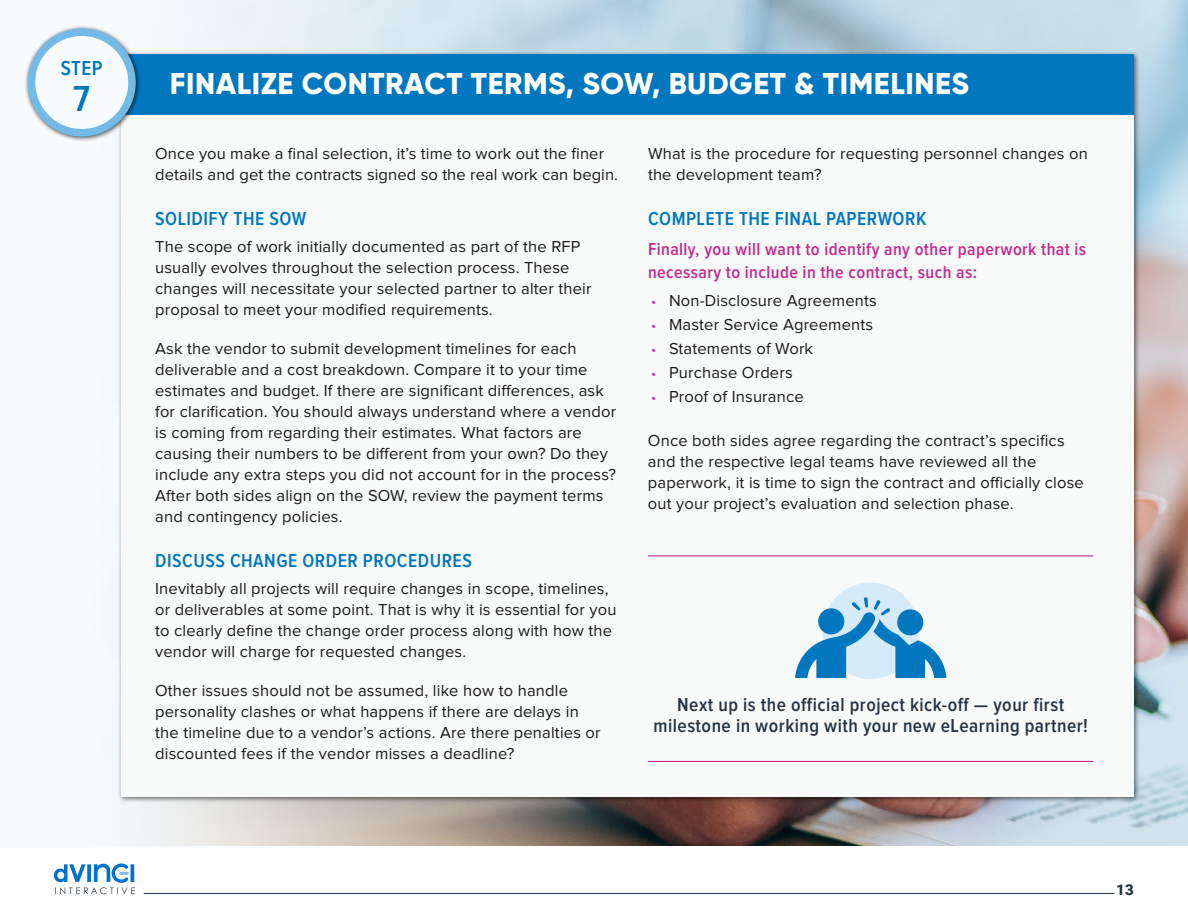
<style>
.page{position:relative;width:1188px;height:918px;background:#fff}
.page>*{position:absolute;margin:0;border:0;box-sizing:border-box;transform-origin:0 0}
.t1{font:600 37.5px "Proxima Nova Cond";color:#0077be}
.t2{font:800 30px "Gilroy";letter-spacing:.02em;color:#fff}
.t3{font:600 21px "Proxima Nova Cond";color:#0077be}
.t4{font:600 19.5px/21px "Proxima Nova Cond";letter-spacing:.025em;color:#243444;text-align:center}
.t5{font:600 19.5px "Proxima Nova Cond";letter-spacing:.025em;color:#0077be}
.t6{font:600 18px/22.5px "Proxima Nova Cond";letter-spacing:.025em;color:#c22a90}
.t7{font:16.5px/21px "Proxima Nova";letter-spacing:.01em;color:#1a1a1a}
.t8{font:900 15px "Roboto";color:#243444}
.s1{font-size:15px;color:#c83f9c}
</style>
<div class="page">
<hr style="left:144px;top:893px;width:970px;height:1px;background:#243444">
<svg style="left:54px;top:864px;width:81px;height:30px"></svg>
<img style="left:648px;top:0;width:540px;height:846px">
<svg style="left:100px;top:0;width:548px;height:846px"></svg>
<div style="left:118px;top:51px;width:1022px;height:752px;background:#000;opacity:.55"></div>
<div style="left:122px;top:54px;width:1012px;height:742px;background:#f8f9f9"></div>
<div style="left:122px;top:54px;width:1012px;height:60px;background:#0077be"></div>
<div style="left:24px;top:25px;width:118px;height:117px;background:#000;opacity:.75"></div>
<div style="left:32px;top:32px;width:100px;height:101px;background:#f8fcfe;border-radius:50%"></div>
<div style="left:28px;top:28px;width:108px;height:108px;border:8px solid #73bae7;border-radius:50%"></div>
<hr style="left:648px;top:555px;width:446px;height:1px;background:#c22a90">
<hr style="left:648px;top:761px;width:446px;height:1px;background:#c22a90">
<div style="left:823px;top:583px;width:96px;height:96px;background:#d5eaf8;border-radius:50%"></div>
<svg style="left:795px;top:597px;width:151px;height:81px"></svg>
<div style="left:818px;top:608px;width:26px;height:26px;background:#0077be;border-radius:50%"></div>
<div style="left:897px;top:609px;width:26px;height:26px;background:#0077be;border-radius:50%"></div>
<p class="t3" style="left:61px;top:58px;width:44px">STEP</p>
<h1 class="t1" style="left:73px;top:81px;width:18px">7</h1>
<h2 class="t2" style="left:170px;top:65px;width:801px">FINALIZE CONTRACT TERMS, SOW, BUDGET &amp; TIMELINES</h2>
<p class="t7" style="left:155px;top:144px;width:464px">Once you make a final selection, it’s time to work out the finer details and get the contracts signed so the real work can begin.</p>
<p class="t5" style="left:155px;top:210px;width:153px">SOLIDIFY THE SOW</p>
<p class="t7" style="left:155px;top:237px;width:438px">The scope of work initially documented as part of the RFP usually evolves throughout the selection process. These changes will necessitate your selected partner to alter their proposal to meet your modified requirements.</p>
<p class="t7" style="left:155px;top:339px;width:462px">Ask the vendor to submit development timelines for each deliverable and a cost breakdown. Compare it to your time estimates and budget. If there are significant differences, ask for clarification. You should always understand where a vendor is coming from regarding their estimates. What factors are causing their numbers to be different from your own? Do they include any extra steps you did not account for in the process?<br>After both sides align on the SOW, review the payment terms and contingency policies.</p>
<p class="t5" style="left:155px;top:552px;width:318px">DISCUSS CHANGE ORDER PROCEDURES</p>
<p class="t7" style="left:155px;top:579px;width:463px">Inevitably all projects will require changes in scope, timelines, or deliverables at some point. That is why it is essential for you to clearly define the change order process along with how the vendor will charge for requested changes.</p>
<p class="t7" style="left:155px;top:681px;width:447px">Other issues should not be assumed, like how to handle personality clashes or what happens if there are delays in the timeline due to a vendor’s actions. Are there penalties or discounted fees if the vendor misses a deadline?</p>
<p class="t7" style="left:648px;top:144px;width:441px">What is the procedure for requesting personnel changes on the development team?</p>
<p class="t5" style="left:648px;top:210px;width:280px">COMPLETE THE FINAL PAPERWORK</p>
<p class="t6" style="left:648px;top:239px;width:440px">Finally, you will want to identify any other paperwork that is necessary to include in the contract, such as:</p>
<p class="t7" style="left:651px;top:291px;width:227px"><span class="s1">•</span> Non-Disclosure Agreements</p>
<p class="t7" style="left:651px;top:315px;width:224px"><span class="s1">•</span> Master Service Agreements</p>
<p class="t7" style="left:651px;top:339px;width:164px"><span class="s1">•</span> Statements of Work</p>
<p class="t7" style="left:651px;top:363px;width:143px"><span class="s1">•</span> Purchase Orders</p>
<p class="t7" style="left:651px;top:387px;width:154px"><span class="s1">•</span> Proof of Insurance</p>
<p class="t7" style="left:648px;top:430px;width:437px">Once both sides agree regarding the contract’s specifics and the respective legal teams have reviewed all the paperwork, it is time to sign the contract and officially close out your project’s evaluation and selection phase.</p>
<p class="t4" style="left:654px;top:695px;width:436px">Next up is the official project kick-off — your first milestone in working with your new eLearning partner!</p>
<p class="t8" style="left:1116px;top:879px;width:19px">13</p>
</div>
